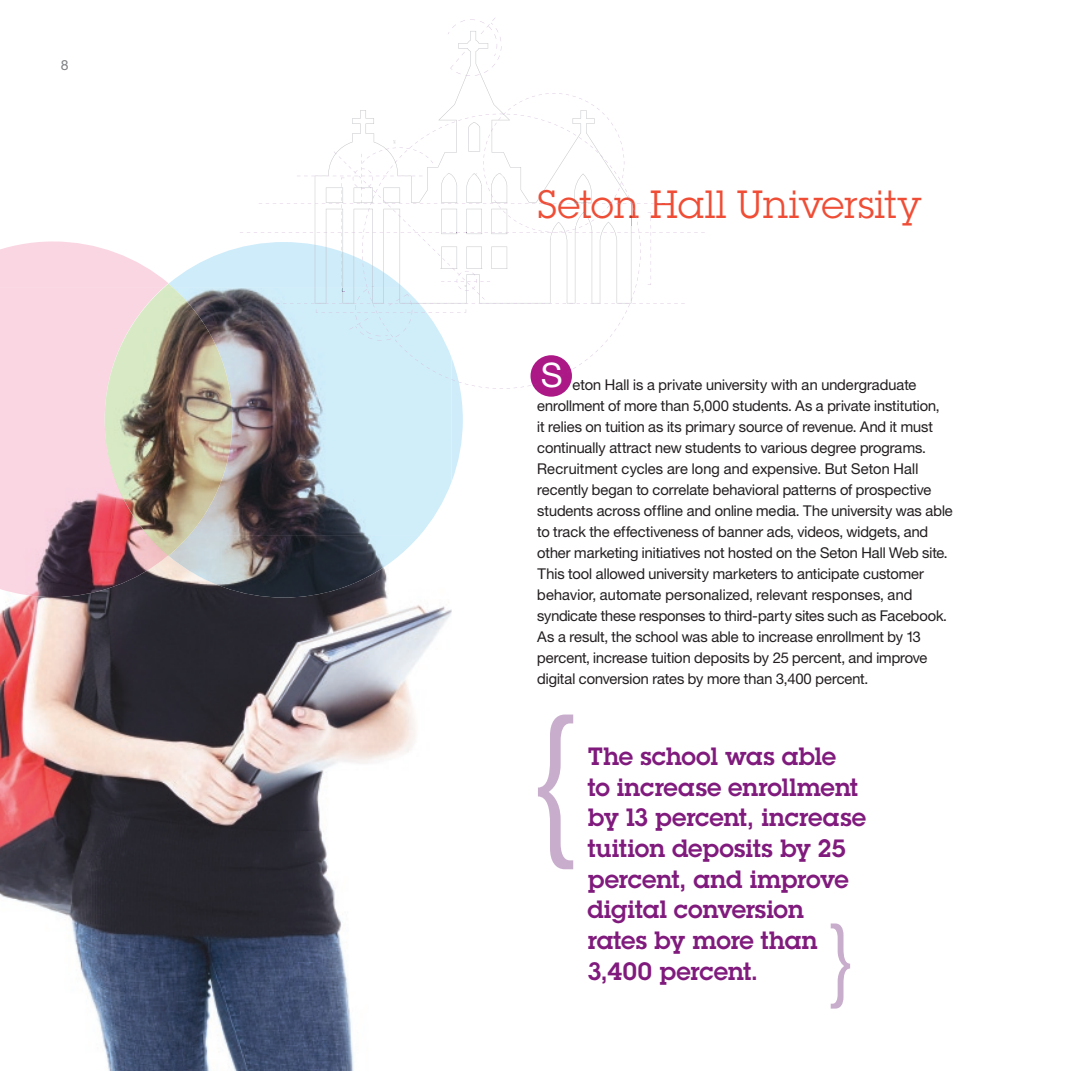
<style>
.page{position:relative;width:1071px;height:1071px;background:#fff}
.page>*{position:absolute;margin:0;border:0;box-sizing:border-box;transform-origin:0 0}
.t1{font:300 168.17px "Helv Neuefor IBM";color:#c9adcd}
.t2{font:38.5px "Lubalinfor IBM";color:#ef4d35}
.t3{font:33.77px "Helv Neuefor IBM";color:#fff}
.t4{font:600 24.5px/30.6px "Lubalinfor IBM";color:#801b7d}
.t5{font:14.88px/21px "Helv Neuefor IBM";color:#231f20}
.t6{font:14px "Helv Neuefor IBM";color:#808285}
.s1{color:#d44f5b}
</style>
<div class="page">
<img style="left:0;top:241px;width:568px;height:830px">
<svg style="left:240px;top:18px;width:465px;height:371px"></svg>
<p class="t6" style="left:61px;top:56px;width:9px">8</p>
<h2 class="t2" style="left:537px;top:181px;width:386px"><span class="s1">Seton H</span>all University</h2>
<h3 class="t3" style="left:541px;top:354px;width:23px">S</h3>
<p class="t5" style="left:537px;top:374px;width:417px;text-indent:35px">eton Hall is a private university with an undergraduate enrollment of more than 5,000 students. As a private institution,<br>it relies on tuition as its primary source of revenue. And it must continually attract new students to various degree programs.<br>Recruitment cycles are long and expensive. But Seton Hall recently began to correlate behavioral patterns of prospective students across offline and online media. The university was able to track the effectiveness of banner ads, videos, widgets, and other marketing initiatives not hosted on the Seton Hall Web site.<br>This tool allowed university marketers to anticipate customer behavior, automate personalized, relevant responses, and syndicate these responses to third-party sites such as Facebook.<br>As a result, the school was able to increase enrollment by 13 percent, increase tuition deposits by 25 percent, and improve digital conversion rates by more than 3,400 percent.</p>
<h1 class="t1" style="left:523px;top:674px;width:60px">{</h1>
<h3 class="t4" style="left:588px;top:741px;width:280px">The school was able<br>to increase enrollment by 13 percent, increase tuition deposits by 25 percent, and improve digital conversion rates by more than<br>3,400 percent.</h3>
</div>
